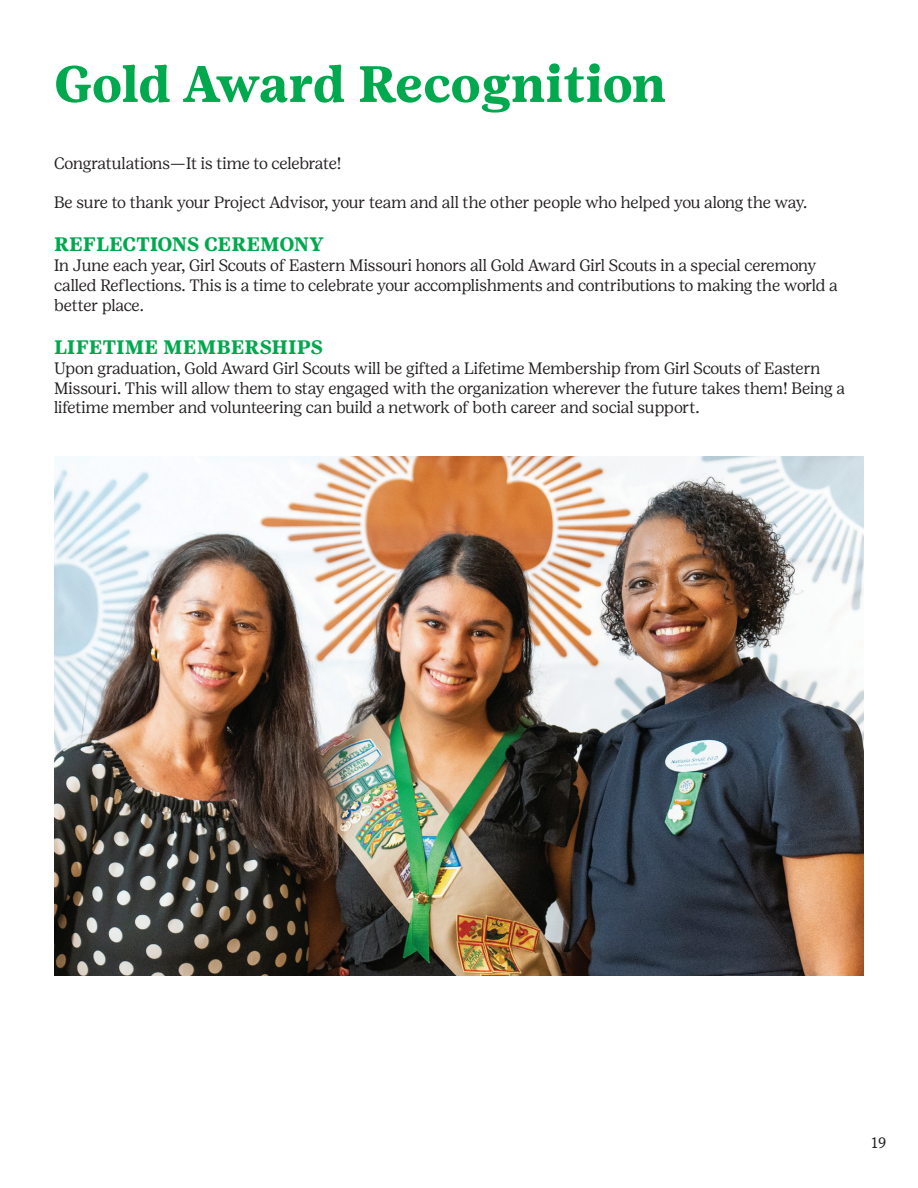
<style>
.page{position:relative;width:918px;height:1188px;background:#fff}
.page>*{position:absolute;margin:0;border:0;box-sizing:border-box;transform-origin:0 0}
.t1{font:700 51px "Girl Scout Text";letter-spacing:-.02em;color:#00a94e}
.t2{font:700 19.5px "Girl Scout Text";color:#00a94e}
.t3{font:300 16.5px/19.8px "Girl Scout Display";letter-spacing:-.005em;color:#231f20}
.t4{font:15px "Girl Scout Text";color:#231f20}
</style>
<div class="page">
<img style="left:54px;top:456px;width:810px;height:520px">
<h1 class="t1" style="left:54px;top:54px;width:614px">Gold Award Recognition</h1>
<p class="t3" style="left:54px;top:153px;width:289px">Congratulations—It is time to celebrate!</p>
<p class="t3" style="left:54px;top:193px;width:755px">Be sure to thank your Project Advisor, your team and all the other people who helped you along the way.</p>
<p class="t2" style="left:54px;top:233px;width:271px">REFLECTIONS CEREMONY</p>
<p class="t3" style="left:54px;top:256px;width:785px">In June each year, Girl Scouts of Eastern Missouri honors all Gold Award Girl Scouts in a special ceremony called Reflections. This is a time to celebrate your accomplishments and contributions to making the world a better place.</p>
<p class="t2" style="left:54px;top:336px;width:271px">LIFETIME MEMBERSHIPS</p>
<p class="t3" style="left:54px;top:358px;width:792px">Upon graduation, Gold Award Girl Scouts will be gifted a Lifetime Membership from Girl Scouts of Eastern<br>Missouri. This will allow them to stay engaged with the organization wherever the future takes them! Being a lifetime member and volunteering can build a network of both career and social support.</p>
<p class="t4" style="left:871px;top:1134px;width:17px">19</p>
</div>
